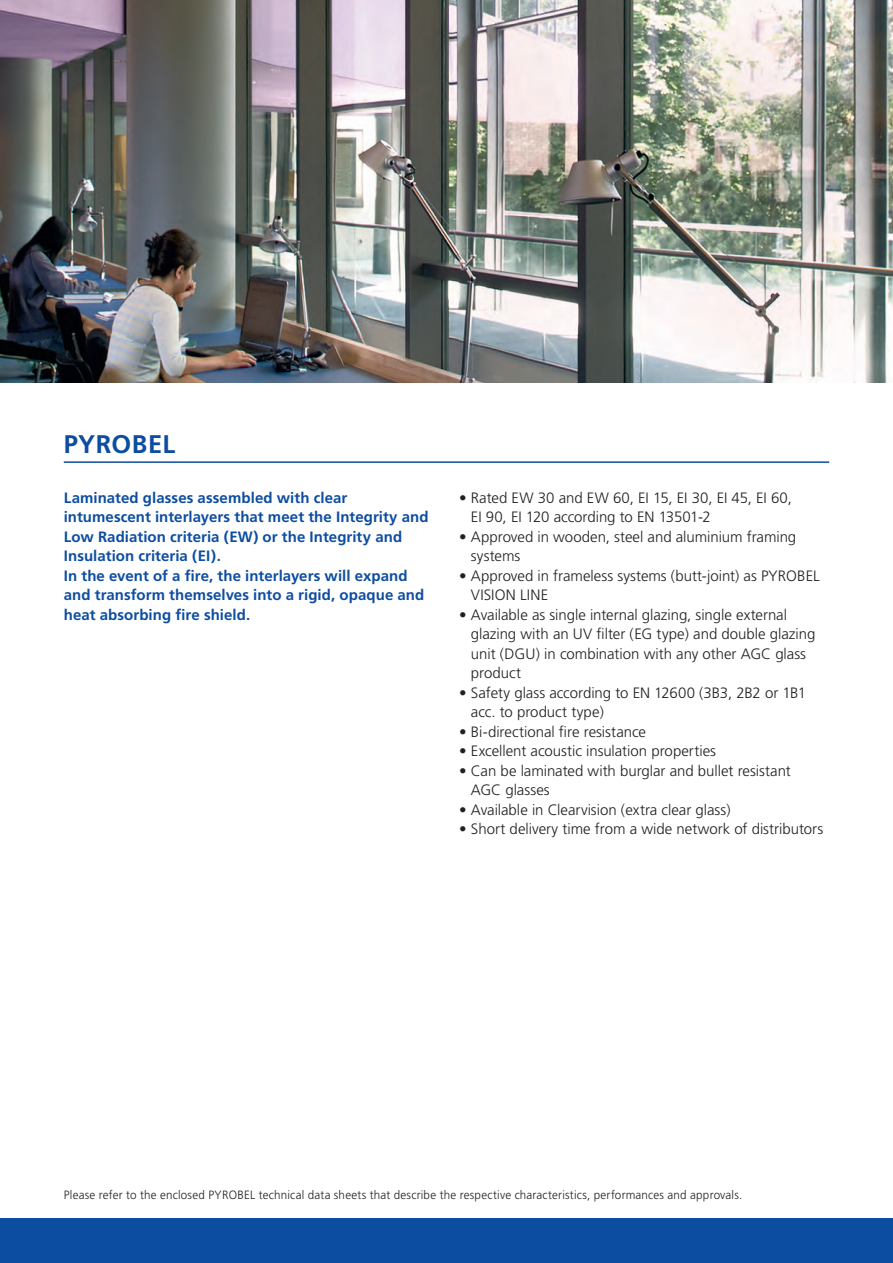
<style>
.page{position:relative;width:893px;height:1263px;background:#fff}
.page>*{position:absolute;margin:0;border:0;box-sizing:border-box;transform-origin:0 0}
.t1{font:700 25.5px "Frutiger";letter-spacing:.015em;color:#0d4da1}
.t2{font:300 15px/19.5px "Frutiger";letter-spacing:-.005em;color:#231f20}
.t3{font:700 15px/19.5px "Frutiger";letter-spacing:.005em;color:#0d4da1}
.t4{font:300 12px "Frutiger";letter-spacing:.015em;color:#231f20}
</style>
<div class="page">
<div style="left:0;top:1218px;width:893px;height:45px;background:#0d4da1"></div>
<hr style="left:64px;top:461px;width:765px;height:2px;background:#0d4da1">
<img style="left:0;top:0;width:893px;height:383px">
<p class="t1" style="left:64px;top:429px;width:113px">PYROBEL</p>
<p class="t3" style="left:64px;top:488px;width:366px">Laminated glasses assembled with clear intumescent interlayers that meet the Integrity and Low Radiation criteria (EW) or the Integrity and Insulation criteria (EI).</p>
<p class="t3" style="left:64px;top:566px;width:362px">In the event of a fire, the interlayers will expand and transform themselves into a rigid, opaque and heat absorbing fire shield.</p>
<p class="t2" style="left:471px;top:488px;width:322px;text-indent:-12px">• Rated EW 30 and EW 60, EI 15, EI 30, EI 45, EI 60,<br>EI 90, EI 120 according to EN 13501-2</p>
<p class="t2" style="left:471px;top:527px;width:327px;text-indent:-12px">• Approved in wooden, steel and aluminium framing systems</p>
<p class="t2" style="left:471px;top:566px;width:350px;text-indent:-12px">• Approved in frameless systems (butt-joint) as PYROBEL<br>VISION LINE</p>
<p class="t2" style="left:471px;top:605px;width:346px;text-indent:-12px">• Available as single internal glazing, single external glazing with an UV filter (EG type) and double glazing unit (DGU) in combination with any other AGC glass product</p>
<p class="t2" style="left:471px;top:683px;width:337px;text-indent:-12px">• Safety glass according to EN 12600 (3B3, 2B2 or 1B1 acc. to product type)</p>
<p class="t2" style="left:459px;top:722px;width:188px">• Bi-directional fire resistance</p>
<p class="t2" style="left:459px;top:742px;width:258px">• Excellent acoustic insulation properties</p>
<p class="t2" style="left:471px;top:761px;width:321px;text-indent:-12px">• Can be laminated with burglar and bullet resistant<br>AGC glasses</p>
<p class="t2" style="left:459px;top:800px;width:273px">• Available in Clearvision (extra clear glass)</p>
<p class="t2" style="left:459px;top:820px;width:366px">• Short delivery time from a wide network of distributors</p>
<p class="t4" style="left:64px;top:1188px;width:680px">Please refer to the enclosed PYROBEL technical data sheets that describe the respective characteristics, performances and approvals.</p>
</div>
